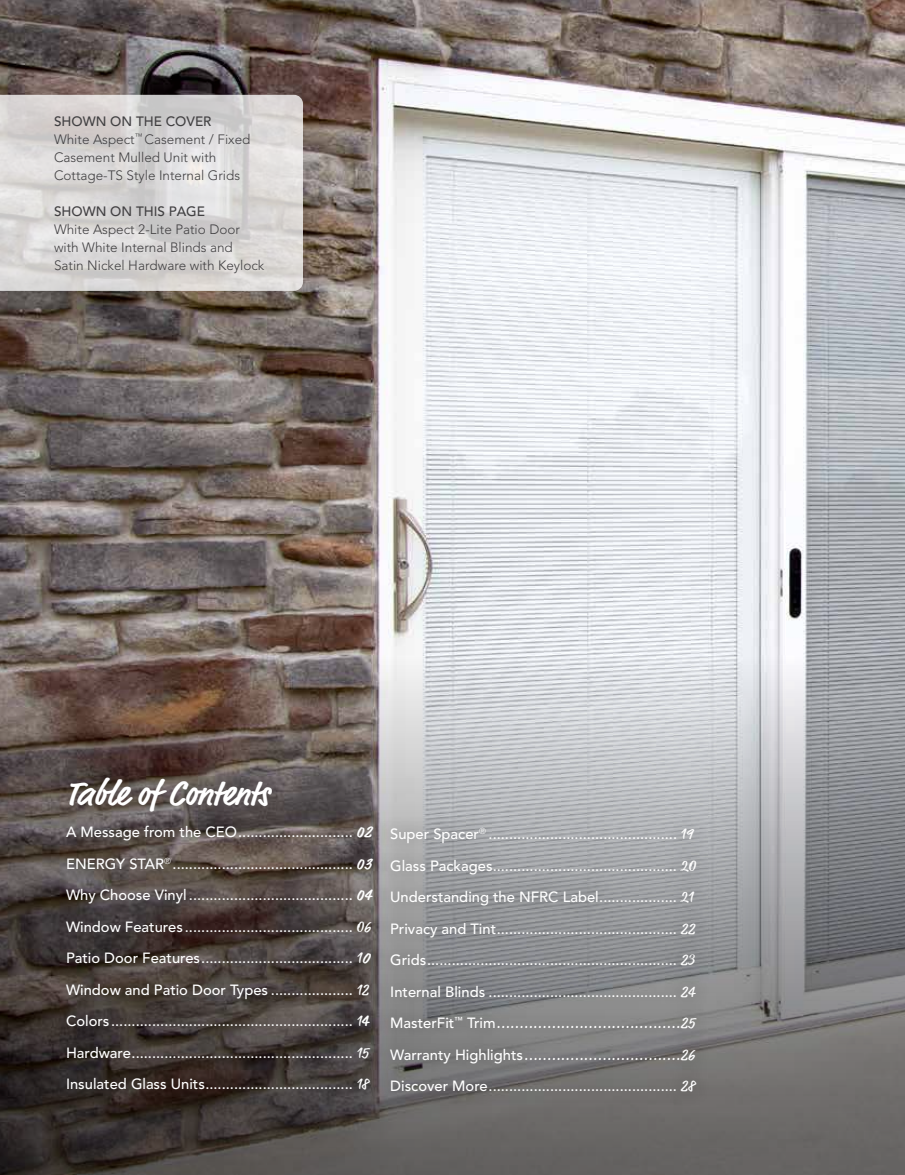
<style>
.page{position:relative;width:905px;height:1175px;background:#fff}
.page>*{position:absolute;margin:0;border:0;box-sizing:border-box;transform-origin:0 0}
.t1{font:700 35.4px "Market Pro";color:#fff}
.t2{font:16.2px/31.5px "Market Pro";color:#fff}
.t3{font:500 14.7px/31.5px "Avenir LT Std";color:#fff}
.t4{font:300 13.5px/18px "Avenir LT Std";color:#414042}
.t5{font:500 13.5px "Avenir LT Std";color:#414042}
.s1{font-weight:500}
.s2{font-family:"Market Pro";font-weight:700;font-size:16.5px}
.s3{font-family:"Market Pro";font-weight:700;font-style:italic;font-size:16.5px}
.s4{font-family:"Beyond The Mountains";font-weight:400;font-style:italic;font-size:11.85px}
.s5{font-family:"Market Pro";font-weight:400;font-size:16.2px}
.s6{font-family:"Beyond The Mountains";font-weight:400;font-style:italic;font-size:12px}
.s7{font-family:"Avenir LT Std";font-weight:500;font-size:14.7px}
</style>
<div class="page">
<img style="left:0;top:0;width:904px;height:656px">
<svg style="left:0;top:656px;width:904px;height:518px;background:#858181"></svg>
<div style="left:50px;top:759px;width:340px;height:348px;background:#000;opacity:.5"></div>
<div style="left:373px;top:811px;width:340px;height:298px;background:#000;opacity:.5"></div>
<svg style="left:0;top:95px;width:303px;height:196px;background:#d8d6d5"></svg>
<p class="t4" style="left:54px;top:112px;width:198px"><span class="s1">SHOWN ON THE COVER<br></span>White Aspect<sup>™</sup> Casement / Fixed<br>Casement Mulled Unit with<br>Cottage-TS Style Internal Grids</p>
<p class="t5" style="left:54px;top:203px;width:152px">SHOWN ON THIS PAGE</p>
<p class="t4" style="left:54px;top:220px;width:212px">White Aspect 2-Lite Patio Door with White Internal Blinds and<br>Satin Nickel Hardware with Keylock</p>
<h1 class="t1" style="left:66px;top:768px;width:205px">Table of Contents</h1>
<p class="t3" style="left:66px;top:816px;width:310px">A Message from the CEO............................ <span class="s2">0</span><span class="s3">2<br></span>ENERGY STAR<sup>®</sup> ............................................ <span class="s2">0</span><span class="s3">3<br></span>Why Choose Vinyl ........................................ <span class="s2">0</span><span class="s3">4<br></span>Window Features ......................................... <span class="s4">0</span><span class="s5">6<br></span>Patio Door Features..................................... <span class="s6">1</span><span class="s3">0<br></span>Window and Patio Door Types .................... <span class="s4">1</span><span class="s5">2<br></span>Colors ........................................................... <span class="s4">1</span><span class="s2">4<br></span>Hardware...................................................... <span class="s4">1</span><span class="s5">5<br></span>Insulated Glass Units.................................... <span class="s4">1</span><span class="s5">8</span></p>
<p class="t3" style="left:390px;top:818px;width:311px">Super Spacer<sup>®</sup> .............................................. <span class="s4">1</span><span class="s5">9<br></span>Glass Packages............................................. <span class="s4">20<br></span>Understanding the NFRC Label................... <span class="s4">21<br></span>Privacy and Tint............................................ <span class="s5">22<br></span>Grids............................................................. <span class="s5">2</span><span class="s6">3<br></span>Internal Blinds .............................................. <span class="s5">24</span></p>
<p class="t2" style="left:390px;top:1007px;width:306px"><span class="s7">MasterFit</span><sup>™</sup> <span class="s7">Trim</span>........................................25<br><span class="s7">Warranty Highlights</span>..................................26</p>
<p class="t3" style="left:390px;top:1070px;width:306px">Discover More.............................................. <span class="s5">28</span></p>
</div>
